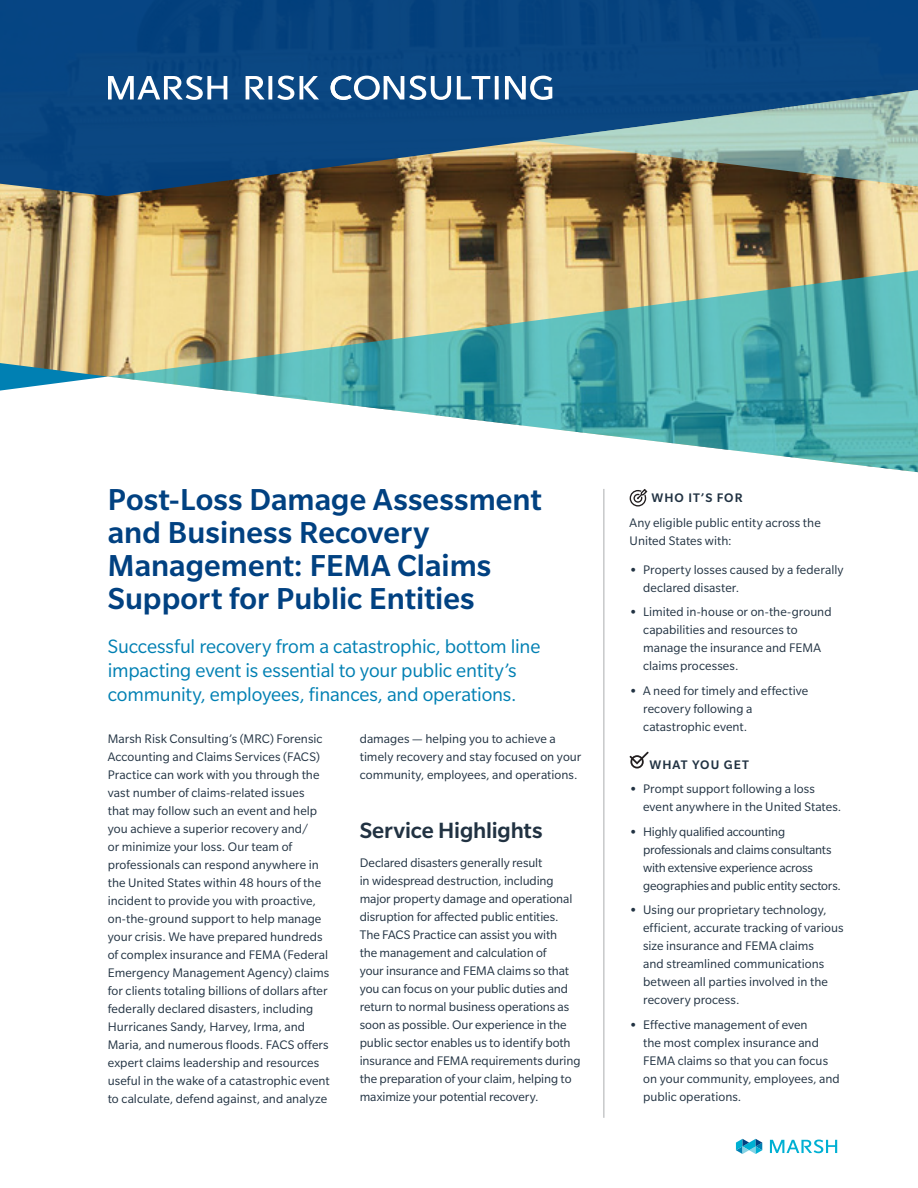
<style>
.page{position:relative;width:918px;height:1188px;background:#fff}
.page>*{position:absolute;margin:0;border:0;box-sizing:border-box;transform-origin:0 0}
.Page_Headline_Alt_22{font:500 33px/33px "Slate Pro";color:#014181}
.Body_Subhead_2_16_18{font:500 24px "Slate Pro";letter-spacing:-.01em;color:#213242}
.Body_Intro_14_16{font:21px/24px "Slate Pro";letter-spacing:-.01em;color:#0080b3}
.Body_Text_9_12{font:13.5px/18px "Slate Pro";color:#213242}
.Sidebar_Text_9_12{font:13.5px/18px "Slate Pro";letter-spacing:.005em;color:#213242}
.Sidebar_Headline_9_1{font:500 13.5px "Slate Pro";letter-spacing:.08em;color:#213242}
.s1{font-weight:700}
</style>
<div class="page">
<img style="left:0;top:196px;width:918px;height:165px">
<svg style="left:0;top:0;width:918px;height:196px;background:#154778"></svg>
<svg style="left:0;top:361px;width:108px;height:30px"></svg>
<svg style="left:108px;top:268px;width:810px;height:205px"></svg>
<svg style="left:108px;top:76px;width:119px;height:24px"></svg>
<svg style="left:300px;top:76px;width:19px;height:23px"></svg>
<svg style="left:246px;top:76px;width:48px;height:24px"></svg>
<svg style="left:457px;top:76px;width:42px;height:23px"></svg>
<svg style="left:505px;top:76px;width:413px;height:112px;background:#658289"></svg>
<svg style="left:331px;top:76px;width:120px;height:24px"></svg>
<svg style="left:736px;top:1139px;width:26px;height:15px"></svg>
<svg style="left:770px;top:1140px;width:67px;height:13px"></svg>
<hr style="left:603px;top:489px;width:2px;height:629px;background:#c7c8ca">
<svg style="left:630px;top:489px;width:17px;height:18px"></svg>
<svg style="left:630px;top:752px;width:19px;height:17px"></svg>
<p class="Page_Headline_Alt_22" style="left:108px;top:483px;width:436px">Post-Loss Damage Assessment and Business Recovery<br>Management: FEMA Claims<br>Support for Public Entities</p>
<p class="Body_Intro_14_16" style="left:108px;top:634px;width:434px">Successful recovery from a catastrophic, bottom line impacting event is essential to your public entity’s community, employees, finances, and operations.</p>
<p class="Body_Text_9_12" style="left:108px;top:730px;width:223px">Marsh Risk Consulting’s (MRC) Forensic Accounting and Claims Services (FACS)<br>Practice can work with you through the vast number of claims-related issues<br>that may follow such an event and help you achieve a superior recovery and/<br>or minimize your loss. Our team of professionals can respond anywhere in the United States within 48 hours of the incident to provide you with proactive, on-the-ground support to help manage your crisis. We have prepared hundreds of complex insurance and FEMA (Federal Emergency Management Agency) claims for clients totaling billions of dollars after federally declared disasters, including Hurricanes Sandy, Harvey, Irma, and Maria, and numerous floods. FACS offers expert claims leadership and resources useful in the wake of a catastrophic event to calculate, defend against, and analyze</p>
<p class="Body_Text_9_12" style="left:360px;top:730px;width:223px">damages — helping you to achieve a timely recovery and stay focused on your community, employees, and operations.</p>
<p class="Body_Subhead_2_16_18" style="left:360px;top:818px;width:184px">Service Highlights</p>
<p class="Body_Text_9_12" style="left:360px;top:854px;width:222px">Declared disasters generally result<br>in widespread destruction, including major property damage and operational disruption for affected public entities.<br>The FACS Practice can assist you with<br>the management and calculation of<br>your insurance and FEMA claims so that you can focus on your public duties and return to normal business operations as soon as possible. Our experience in the public sector enables us to identify both insurance and FEMA requirements during the preparation of your claim, helping to maximize your potential recovery.</p>
<p class="Sidebar_Headline_9_1" style="left:651px;top:490px;width:93px">WHO IT’S FOR</p>
<p class="Sidebar_Text_9_12" style="left:630px;top:513px;width:193px">Any eligible public entity across the<br>United States with:</p>
<p class="Body_Text_9_12" style="left:643px;top:560px;width:202px;text-indent:-14px"><span class="s1">•</span> Property losses caused by a federally declared disaster.</p>
<p class="Body_Text_9_12" style="left:643px;top:603px;width:190px;text-indent:-14px"><span class="s1">•</span> Limited in-house or on-the-ground capabilities and resources to manage the insurance and FEMA claims processes.</p>
<p class="Body_Text_9_12" style="left:643px;top:681px;width:167px;text-indent:-14px"><span class="s1">•</span> A need for timely and effective recovery following a catastrophic event.</p>
<p class="Sidebar_Headline_9_1" style="left:649px;top:757px;width:101px">WHAT YOU GET</p>
<p class="Body_Text_9_12" style="left:643px;top:780px;width:200px;text-indent:-14px"><span class="s1">•</span> Prompt support following a loss event anywhere in the United States.</p>
<p class="Body_Text_9_12" style="left:643px;top:822px;width:199px;text-indent:-14px"><span class="s1">•</span> Highly qualified accounting professionals and claims consultants with extensive experience across geographies and public entity sectors.</p>
<p class="Body_Text_9_12" style="left:643px;top:901px;width:202px;text-indent:-14px"><span class="s1">•</span> Using our proprietary technology, efficient, accurate tracking of various size insurance and FEMA claims<br>and streamlined communications between all parties involved in the recovery process.</p>
<p class="Body_Text_9_12" style="left:643px;top:1015px;width:198px;text-indent:-14px"><span class="s1">•</span> Effective management of even<br>the most complex insurance and<br>FEMA claims so that you can focus on your community, employees, and public operations.</p>
</div>
